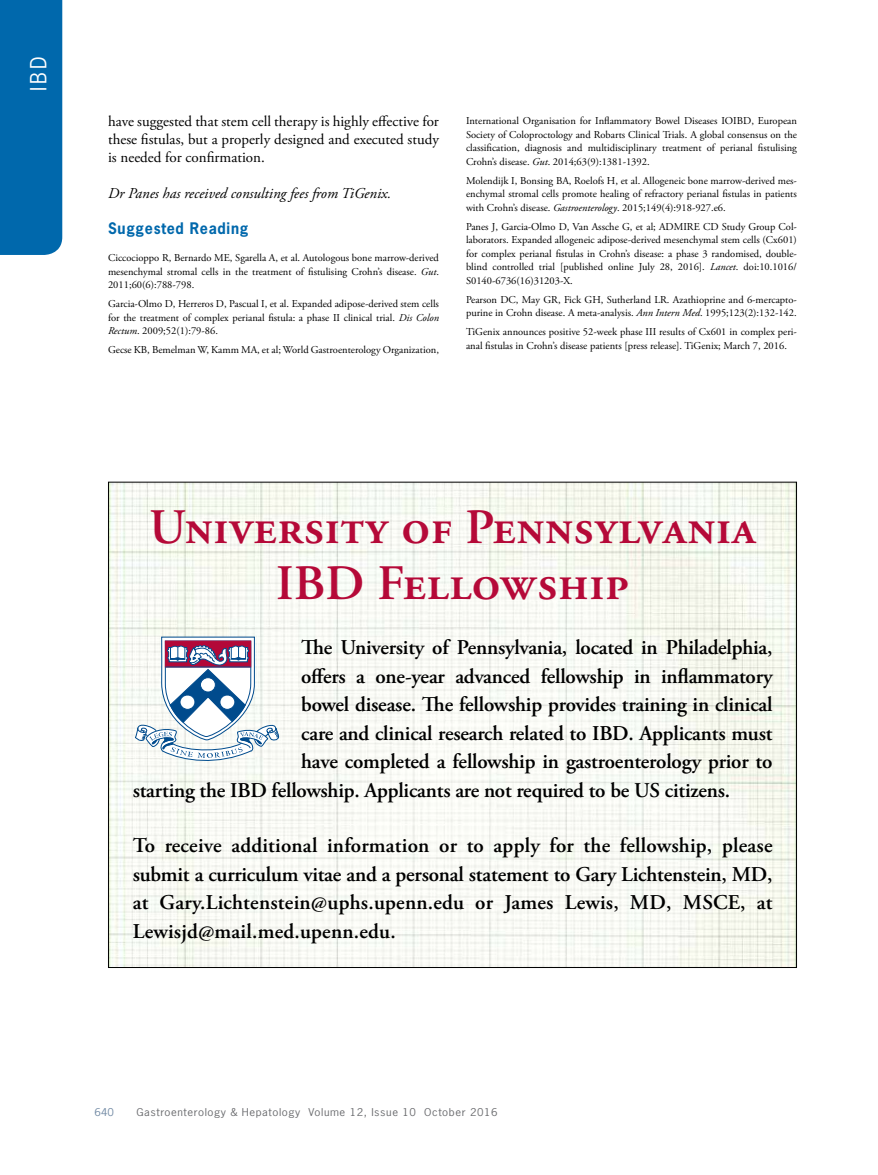
<style>
.page{position:relative;width:878px;height:1175px;background:#fff}
.page>*{position:absolute;margin:0;border:0;box-sizing:border-box;transform-origin:0 0}
.t1{font:600 49.5px/55.5px "Adobe Garamond Pro";letter-spacing:.01em;color:#b50938;text-align:center}
.t2{font:600 21px/28.5px "Adobe Garamond Pro";letter-spacing:-.01em;color:#000;text-align:justify}
.t3{font:21px "News Gothic Std";color:#fff;scale:.95 1}
.t4{font:15px/18px "Adobe Garamond Pro";color:#000;text-align:justify}
.t5{font:italic 15px "Adobe Garamond Pro";color:#000}
.t6{font:700 15px "News Gothic Std";letter-spacing:.05em;color:#0068ac;scale:.95 1}
.t7{font:10.5px/13.5px "Adobe Garamond Pro";color:#000;text-align:justify}
.t8{font:10.2px "News Gothic Std";letter-spacing:.05em;color:#6d6e71;scale:1.11 1}
.t9{font:10.2px "News Gothic Std";color:#738ba5;scale:1.11 1}
.s1{font-style:italic}
</style>
<div class="page">
<div style="left:0;top:0;width:62px;height:255px;background:#0068ac"></div>
<img style="left:110px;top:484px;width:684px;height:482px">
<svg style="left:134px;top:632px;width:145px;height:133px"></svg>
<h2 class="t3" style="left:25px;top:91px;width:39px;rotate:-90deg">IBD</h2>
<h3 class="t4" style="left:108px;top:113px;width:332px">have suggested that stem cell therapy is highly effective for these fistulas, but a properly designed and executed study is needed for confirmation.</h3>
<h3 class="t5" style="left:108px;top:184px;width:285px">Dr Panes has received consulting fees from TiGenix.</h3>
<h3 class="t6" style="left:108px;top:218px;width:149px">Suggested Reading</h3>
<p class="t7" style="left:108px;top:251px;width:332px">Ciccocioppo R, Bernardo ME, Sgarella A, et al. Autologous bone marrow-derived mesenchymal stromal cells in the treatment of fistulising Crohn’s disease. <span class="s1">Gut</span>.<br>2011;60(6):788-798.</p>
<p class="t7" style="left:108px;top:297px;width:332px">Garcia-Olmo D, Herreros D, Pascual I, et al. Expanded adipose-derived stem cells for the treatment of complex perianal fistula: a phase II clinical trial. <span class="s1">Dis Colon Rectum</span>. 2009;52(1):79-86.</p>
<p class="t7" style="left:108px;top:343px;width:332px">Gecse KB, Bemelman W, Kamm MA, et al; World Gastroenterology Organization,</p>
<p class="t7" style="left:466px;top:115px;width:332px">International Organisation for Inflammatory Bowel Diseases IOIBD, European Society of Coloproctology and Robarts Clinical Trials. A global consensus on the classification, diagnosis and multidisciplinary treatment of perianal fistulising Crohn’s disease. <span class="s1">Gut</span>. 2014;63(9):1381-1392.</p>
<p class="t7" style="left:466px;top:174px;width:332px">Molendijk I, Bonsing BA, Roelofs H, et al. Allogeneic bone marrow-derived mes&shy;enchymal stromal cells promote healing of refractory perianal fistulas in patients with Crohn’s disease. <span class="s1">Gastroenterology</span>. 2015;149(4):918-927.e6.</p>
<p class="t7" style="left:466px;top:220px;width:332px">Panes J, Garcia-Olmo D, Van Assche G, et al; ADMIRE CD Study Group Col&shy;laborators. Expanded allogeneic adipose-derived mesenchymal stem cells (Cx601) for complex perianal fistulas in Crohn’s disease: a phase 3 randomised, double&shy;blind controlled trial [published online July 28, 2016]. <span class="s1">Lancet</span>. doi:10.1016/ S0140-6736(16)31203-X.</p>
<p class="t7" style="left:466px;top:293px;width:332px">Pearson DC, May GR, Fick GH, Sutherland LR. Azathioprine and 6-mercapto&shy;purine in Crohn disease. A meta-analysis. <span class="s1">Ann Intern Med</span>. 1995;123(2):132-142.</p>
<p class="t7" style="left:466px;top:325px;width:332px">TiGenix announces positive 52-week phase III results of Cx601 in complex peri&shy;anal fistulas in Crohn’s disease patients [press release]. TiGenix; March 7, 2016.</p>
<h1 class="t1" style="left:149px;top:500px;width:608px">University of Pennsylvania<br>IBD Fellowship</h1>
<h2 class="t2" style="left:301px;top:633px;width:473px">The University of Pennsylvania, located in Philadelphia,</h2>
<h2 class="t2" style="left:301px;top:662px;width:473px">offers a one-year advanced fellowship in inflammatory</h2>
<h2 class="t2" style="left:301px;top:690px;width:473px">bowel disease. The fellowship provides training in clinical</h2>
<h2 class="t2" style="left:301px;top:719px;width:473px">care and clinical research related to IBD. Applicants must</h2>
<h2 class="t2" style="left:301px;top:747px;width:473px">have completed a fellowship in gastroenterology prior to</h2>
<h2 class="t2" style="left:133px;top:776px;width:599px">starting the IBD fellowship. Applicants are not required to be US citizens.</h2>
<p class="t2" style="left:133px;top:831px;width:641px">To receive additional information or to apply for the fellowship, please submit a curriculum vitae and a personal statement to Gary Lichtenstein, MD, at Gary.Lichtenstein@uphs.upenn.edu or James Lewis, MD, MSCE, at Lewisjd@mail.med.upenn.edu.</p>
<p class="t9" style="left:94px;top:1105px;width:19px">640</p>
<p class="t8" style="left:136px;top:1105px;width:327px">Gastroenterology &amp; Hepatology Volume 12, Issue 10 October 2016</p>
</div>
